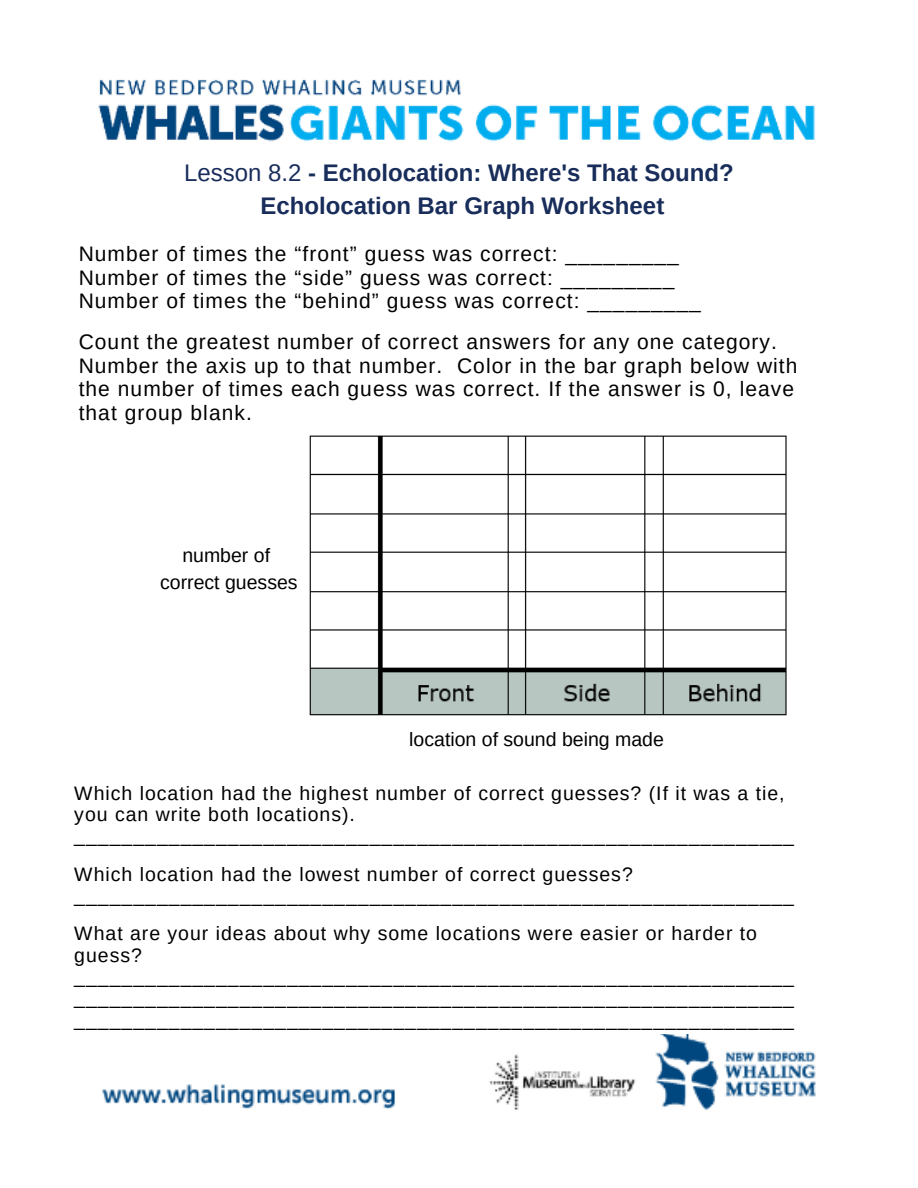
<style>
.page{position:relative;width:918px;height:1188px;background:#fff}
.page>*{position:absolute;margin:0;border:0;box-sizing:border-box;transform-origin:0 0}
.t1{font:700 24px/32.7px "Arimo";color:#192d5b;text-align:center}
.t2{font:21px/23.7px "Arimo";letter-spacing:.05em;color:#000}
.t3{font:19.5px/21.3px "Arimo";letter-spacing:.05em;color:#000}
.t4{font:19.5px/27px "Arimo";color:#000;text-align:center}
.s1{font-weight:400}
</style>
<div class="page">
<img style="left:98px;top:79px;width:717px;height:63px">
<img style="left:102px;top:1034px;width:714px;height:76px">
<img style="left:309px;top:435px;width:478px;height:281px">
<p class="t1" style="left:184px;top:157px;width:551px"><span class="s1">Lesson 8.2</span> - Echolocation: Where's That Sound?<br>Echolocation Bar Graph Worksheet</p>
<p class="t2" style="left:79px;top:242px;width:624px">Number of times the “front” guess was correct: _________<br>Number of times the “side” guess was correct: _________<br>Number of times the “behind” guess was correct: _________</p>
<p class="t2" style="left:79px;top:330px;width:720px">Count the greatest number of correct answers for any one category.<br>Number the axis up to that number. Color in the bar graph below with the number of times each guess was correct. If the answer is 0, leave that group blank.</p>
<p class="t4" style="left:160px;top:542px;width:139px">number of correct guesses</p>
<p class="t4" style="left:409px;top:725px;width:256px">location of sound being made</p>
<p class="t3" style="left:74px;top:782px;width:721px">Which location had the highest number of correct guesses? (If it was a tie, you can write both locations). _____________________________________________________________</p>
<p class="t3" style="left:74px;top:863px;width:721px">Which location had the lowest number of correct guesses? _____________________________________________________________</p>
<p class="t3" style="left:74px;top:923px;width:721px">What are your ideas about why some locations were easier or harder to guess? _____________________________________________________________ _____________________________________________________________ _____________________________________________________________</p>
</div>
